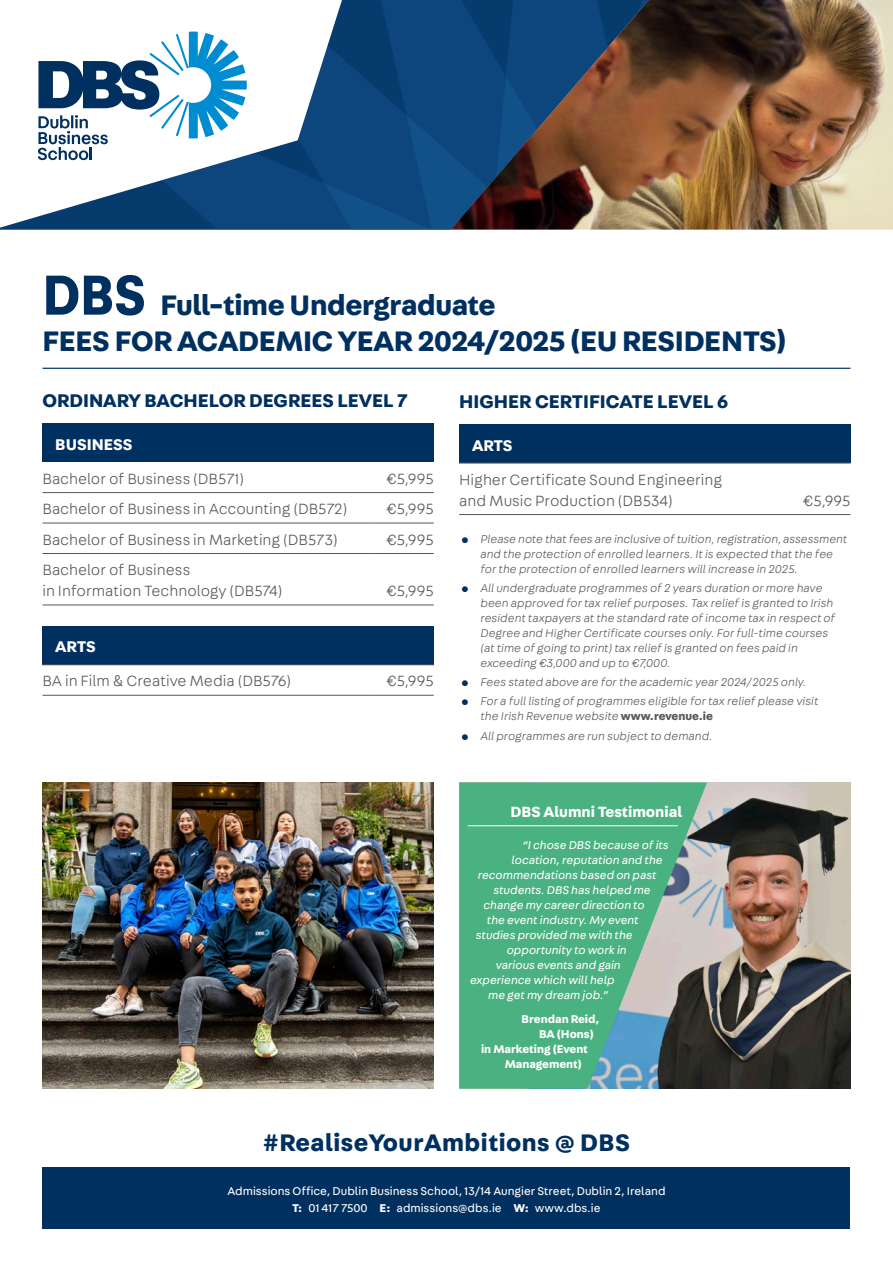
<style>
.page{position:relative;width:893px;height:1263px;background:#fff}
.page>*{position:absolute;margin:0;border:0;box-sizing:border-box;transform-origin:0 0}
.t1{font:700 30px/36px "Fabriga";letter-spacing:-.01em;color:#00305f}
.Box_Head{font:700 25.5px "Fabriga";letter-spacing:.02em;color:#00305f}
.t2{font:700 19.5px "Fabriga";color:#00305f}
.Box_Head-2{font:700 16.5px "Fabriga";color:#fff}
.Fees_Body_NoLine{font:300 15.75px/21px "Fabriga";color:#57575a}
.Fees_Body_Lined{font:700 15.75px "Fabriga";color:#fff}
.Body_5-5__1{font:italic 300 12px/15px "Fabriga";color:#57575a}
.t3{font:italic 12px "Fabriga";color:#fff}
.Body__1{font:12px "Fabriga";color:#fff}
.t4{font:700 12px "Fabriga";color:#fff}
.s1{font-size:60px}
.s2{font-style:normal;color:#00305f}
.s3{font-weight:700;font-style:normal}
.s4{font-weight:700}
</style>
<div class="page">
<svg style="left:192px;top:0;width:259px;height:230px;background:#0c467c"></svg>
<img style="left:451px;top:0;width:442px;height:230px">
<svg style="left:0;top:0;width:342px;height:228px"></svg>
<svg style="left:38px;top:32px;width:209px;height:128px"></svg>
<div style="left:43px;top:424px;width:391px;height:38px;background:#00305f"></div>
<hr style="left:43px;top:492px;width:331px;height:1px;background:#57575a">
<hr style="left:374px;top:492px;width:60px;height:1px;background:#57575a">
<hr style="left:43px;top:523px;width:331px;height:1px;background:#57575a">
<hr style="left:374px;top:523px;width:60px;height:1px;background:#57575a">
<hr style="left:43px;top:553px;width:331px;height:1px;background:#57575a">
<hr style="left:374px;top:553px;width:60px;height:1px;background:#57575a">
<hr style="left:43px;top:605px;width:331px;height:1px;background:#57575a">
<hr style="left:374px;top:605px;width:60px;height:1px;background:#57575a">
<div style="left:43px;top:626px;width:391px;height:39px;background:#00305f"></div>
<hr style="left:43px;top:664px;width:331px;height:1px;background:#57575a">
<hr style="left:374px;top:664px;width:60px;height:1px;background:#57575a">
<hr style="left:43px;top:695px;width:331px;height:1px;background:#57575a">
<hr style="left:374px;top:695px;width:60px;height:1px;background:#57575a">
<div style="left:459px;top:425px;width:391px;height:38px;background:#00305f"></div>
<hr style="left:459px;top:463px;width:332px;height:1px;background:#57575a">
<hr style="left:791px;top:463px;width:59px;height:1px;background:#57575a">
<hr style="left:459px;top:514px;width:332px;height:1px;background:#57575a">
<hr style="left:791px;top:514px;width:59px;height:1px;background:#57575a">
<hr style="left:43px;top:368px;width:807px;height:1px;background:#00305f">
<img style="left:43px;top:782px;width:391px;height:307px">
<div style="left:43px;top:1167px;width:807px;height:62px;background:#00305f"></div>
<img style="left:707px;top:782px;width:143px;height:307px">
<svg style="left:459px;top:782px;width:248px;height:307px;background:#58a986"></svg>
<hr style="left:468px;top:825px;width:210px;height:1px;background:#fff">
<h1 class="t1" style="left:43px;top:286px;width:746px"><span class="s1">DBS</span> Full-time Undergraduate<br>FEES FOR ACADEMIC YEAR 2024/2025 (EU RESIDENTS)</h1>
<h3 class="t2" style="left:43px;top:387px;width:367px">ORDINARY BACHELOR DEGREES LEVEL 7</h3>
<p class="Box_Head-2" style="left:55px;top:433px;width:79px">BUSINESS</p>
<p class="Fees_Body_NoLine" style="left:43px;top:467px;width:203px">Bachelor of Business (DB571)</p>
<p class="Fees_Body_NoLine" style="left:386px;top:467px;width:49px">€5,995</p>
<p class="Fees_Body_NoLine" style="left:43px;top:498px;width:306px">Bachelor of Business in Accounting (DB572)</p>
<p class="Fees_Body_NoLine" style="left:386px;top:498px;width:49px">€5,995</p>
<p class="Fees_Body_NoLine" style="left:43px;top:528px;width:297px">Bachelor of Business in Marketing (DB573)</p>
<p class="Fees_Body_NoLine" style="left:386px;top:528px;width:49px">€5,995</p>
<p class="Fees_Body_NoLine" style="left:43px;top:559px;width:241px">Bachelor of Business<br>in Information Technology (DB574)</p>
<p class="Fees_Body_NoLine" style="left:386px;top:580px;width:49px">€5,995</p>
<p class="Box_Head-2" style="left:55px;top:635px;width:42px">ARTS</p>
<p class="Fees_Body_NoLine" style="left:43px;top:670px;width:250px">BA in Film &amp; Creative Media (DB576)</p>
<p class="Fees_Body_NoLine" style="left:386px;top:670px;width:49px">€5,995</p>
<h3 class="t2" style="left:459px;top:388px;width:270px">HIGHER CERTIFICATE LEVEL 6</h3>
<p class="Box_Head-2" style="left:472px;top:434px;width:42px">ARTS</p>
<p class="Fees_Body_NoLine" style="left:459px;top:468px;width:264px">Higher Certificate Sound Engineering and Music Production (DB534)</p>
<p class="Fees_Body_NoLine" style="left:803px;top:489px;width:49px">€5,995</p>
<p class="Body_5-5__1" style="left:480px;top:531px;width:368px;text-indent:-21px"><span class="s2">•</span> Please note that fees are inclusive of tuition, registration, assessment and the protection of enrolled learners. It is expected that the fee for the protection of enrolled learners will increase in 2025.</p>
<p class="Body_5-5__1" style="left:480px;top:580px;width:356px;text-indent:-21px"><span class="s2">•</span> All undergraduate programmes of 2 years duration or more have been approved for tax relief purposes. Tax relief is granted to Irish resident taxpayers at the standard rate of income tax in respect of Degree and Higher Certificate courses only. For full-time courses (at time of going to print) tax relief is granted on fees paid in exceeding €3,000 and up to €7,000.</p>
<p class="Body_5-5__1" style="left:459px;top:674px;width:349px"><span class="s2">•</span> Fees stated above are for the academic year 2024/2025 only.</p>
<p class="Body_5-5__1" style="left:480px;top:693px;width:339px;text-indent:-21px"><span class="s2">•</span> For a full listing of programmes eligible for tax relief please visit the Irish Revenue website <span class="s3">www.revenue.ie</span></p>
<p class="Body_5-5__1" style="left:459px;top:728px;width:255px"><span class="s2">•</span> All programmes are run subject to demand.</p>
<p class="Fees_Body_Lined" style="left:511px;top:801px;width:173px">DBS Alumni Testimonial</p>
<p class="t3" style="left:522px;top:837px;width:148px">“I chose DBS because of its</p>
<p class="t3" style="left:512px;top:852px;width:153px">location, reputation and the</p>
<p class="t3" style="left:478px;top:867px;width:180px">recommendations based on past</p>
<p class="t3" style="left:493px;top:882px;width:159px">students. DBS has helped me</p>
<p class="t3" style="left:484px;top:897px;width:163px">change my career direction to</p>
<p class="t3" style="left:487px;top:912px;width:153px">the event industry. My event</p>
<p class="t3" style="left:476px;top:927px;width:158px">studies provided me with the</p>
<p class="t3" style="left:507px;top:942px;width:122px">opportunity to work in</p>
<p class="t3" style="left:496px;top:957px;width:126px">various events and gain</p>
<p class="t3" style="left:470px;top:972px;width:146px">experience which will help</p>
<p class="t3" style="left:488px;top:987px;width:122px">me get my dream job.”</p>
<p class="t4" style="left:522px;top:1010px;width:80px">Brendan Reid,</p>
<p class="t4" style="left:539px;top:1025px;width:56px">BA (Hons)</p>
<p class="t4" style="left:481px;top:1040px;width:108px">in Marketing (Event</p>
<p class="t4" style="left:505px;top:1055px;width:79px">Management)</p>
<p class="Box_Head" style="left:263px;top:1125px;width:369px">#RealiseYourAmbitions @ DBS</p>
<p class="Body__1" style="left:227px;top:1183px;width:440px">Admissions Office, Dublin Business School, 13/14 Aungier Street, Dublin 2, Ireland</p>
<p class="Body__1" style="left:292px;top:1200px;width:310px"><span class="s4">T:</span> 01 417 7500 <span class="s4">E:</span> admissions@dbs.ie <span class="s4">W:</span> www.dbs.ie</p>
</div>
